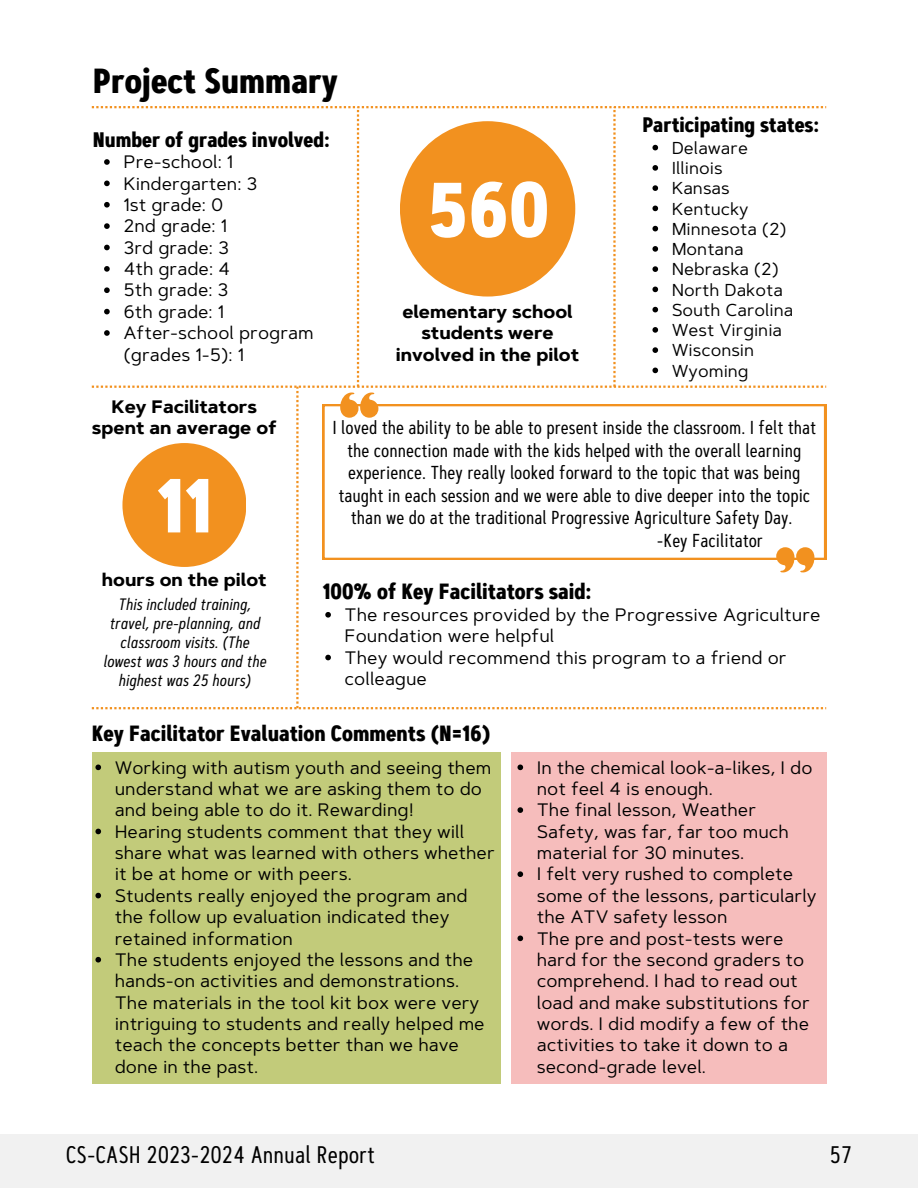
<style>
.page{position:relative;width:918px;height:1188px;background:#fff}
.page>*{position:absolute;margin:0;border:0;box-sizing:border-box;transform-origin:0 0}
.t1{font:700 76.35px "Artegra Sans Cn";color:#fff}
.t2{font:700 34.8px "Artegra Sans Cn";color:#000}
.t3{font:24px "Artegra Sans Cn";color:#000}
.t4{font:700 22.05px "Artegra Sans Cn";color:#000}
.t5{font:700 21px "Artegra Sans Cn";color:#000}
.t6{font:18.75px/22.5px "Artegra Sans Cn";color:#000;text-align:center}
.t7{font:18px/21.3px "Artegra Sans";color:#000}
.t8{font:700 18px/21.3px "Artegra Sans";color:#000;text-align:center}
.t9{font:17.25px "Artegra Sans";color:#000}
.t10{font:16.5px/19.2px "Artegra Sans Cn Regular It";color:#000;text-align:center}
</style>
<div class="page">
<div style="left:92px;top:752px;width:409px;height:332px;background:#c2cb7a"></div>
<div style="left:511px;top:752px;width:315px;height:331px;background:#f6bdbc"></div>
<svg style="left:95px;top:765px;width:6px;height:5px"></svg>
<svg style="left:95px;top:829px;width:6px;height:5px"></svg>
<svg style="left:95px;top:893px;width:6px;height:5px"></svg>
<svg style="left:95px;top:957px;width:6px;height:6px"></svg>
<svg style="left:517px;top:765px;width:6px;height:5px"></svg>
<svg style="left:517px;top:807px;width:6px;height:6px"></svg>
<svg style="left:517px;top:871px;width:6px;height:6px"></svg>
<svg style="left:517px;top:936px;width:6px;height:5px"></svg>
<svg style="left:92px;top:106px;width:734px;height:603px"></svg>
<div style="left:0;top:1134px;width:918px;height:54px;background:#f1f1f1"></div>
<p class="t2" style="left:93px;top:59px;width:247px">Project Summary</p>
<p class="t5" style="left:93px;top:126px;width:239px">Number of grades involved:</p>
<p class="t7" style="left:123px;top:151px;width:111px">Pre-school: 1</p>
<p class="t7" style="left:123px;top:172px;width:136px">Kindergarten: 3</p>
<p class="t7" style="left:123px;top:194px;width:101px">1st grade: 0</p>
<p class="t7" style="left:123px;top:215px;width:105px">2nd grade: 1</p>
<p class="t7" style="left:123px;top:237px;width:107px">3rd grade: 3</p>
<p class="t7" style="left:123px;top:258px;width:108px">4th grade: 4</p>
<h1 class="t7" style="left:123px;top:279px;width:107px">5th grade: 3</h1>
<h6 class="t7" style="left:123px;top:301px;width:102px">6th grade: 1</h6>
<h5 class="t7" style="left:123px;top:322px;width:192px">After-school program (grades 1-5): 1</h5>
<h2 class="t1" style="left:426px;top:162px;width:125px">560</h2>
<h5 class="t8" style="left:396px;top:301px;width:185px">elementary school students were involved in the pilot</h5>
<p class="t5" style="left:642px;top:112px;width:178px">Participating states:</p>
<p class="t9" style="left:672px;top:137px;width:78px">Delaware</p>
<p class="t9" style="left:672px;top:157px;width:52px">Illinois</p>
<p class="t9" style="left:672px;top:177px;width:60px">Kansas</p>
<p class="t9" style="left:672px;top:198px;width:78px">Kentucky</p>
<p class="t9" style="left:672px;top:218px;width:117px">Minnesota (2)</p>
<p class="t9" style="left:672px;top:238px;width:74px">Montana</p>
<p class="t9" style="left:672px;top:258px;width:109px">Nebraska (2)</p>
<p class="t9" style="left:672px;top:279px;width:113px">North Dakota</p>
<p class="t9" style="left:672px;top:299px;width:123px">South Carolina</p>
<h6 class="t9" style="left:672px;top:319px;width:112px">West Virginia</h6>
<p class="t9" style="left:672px;top:339px;width:84px">Wisconsin</p>
<h6 class="t9" style="left:672px;top:360px;width:78px">Wyoming</h6>
<p class="t8" style="left:92px;top:396px;width:186px">Key Facilitators spent an average of</p>
<p class="t1" style="left:156px;top:458px;width:57px">11</p>
<p class="t8" style="left:102px;top:569px;width:166px">hours on the pilot</p>
<p class="t10" style="left:103px;top:594px;width:165px">This included training, travel, pre-planning, and classroom visits. (The lowest was 3 hours and the highest was 25 hours)</p>
<p class="t6" style="left:332px;top:416px;width:485px">I loved the ability to be able to present inside the classroom. I felt that the connection made with the kids helped with the overall learning experience. They really looked forward to the topic that was being taught in each session and we were able to dive deeper into the topic than we do at the traditional Progressive Agriculture Safety Day.</p>
<p class="t6" style="left:657px;top:529px;width:108px">-Key Facilitator</p>
<p class="t4" style="left:323px;top:578px;width:271px">100% of Key Facilitators said:</p>
<p class="t7" style="left:345px;top:604px;width:477px">The resources provided by the Progressive Agriculture<br>Foundation were helpful</p>
<p class="t7" style="left:345px;top:647px;width:444px">They would recommend this program to a friend or colleague</p>
<p class="t4" style="left:92px;top:719px;width:400px">Key Facilitator Evaluation Comments (N=16)</p>
<p class="t7" style="left:115px;top:756px;width:378px">Working with autism youth and seeing them understand what we are asking them to do and being able to do it. Rewarding!</p>
<p class="t7" style="left:115px;top:821px;width:382px">Hearing students comment that they will share what was learned with others whether it be at home or with peers.</p>
<p class="t7" style="left:115px;top:885px;width:354px">Students really enjoyed the program and the follow up evaluation indicated they retained information</p>
<h3 class="t7" style="left:115px;top:949px;width:371px">The students enjoyed the lessons and the hands-on activities and demonstrations.<br>The materials in the tool kit box were very intriguing to students and really helped me teach the concepts better than we have done in the past.</h3>
<p class="t7" style="left:537px;top:756px;width:277px">In the chemical look-a-likes, I do not feel 4 is enough.</p>
<p class="t7" style="left:537px;top:799px;width:254px">The final lesson, Weather<br>Safety, was far, far too much material for 30 minutes.</p>
<h3 class="t7" style="left:537px;top:863px;width:281px">I felt very rushed to complete some of the lessons, particularly the ATV safety lesson</h3>
<p class="t7" style="left:537px;top:927px;width:275px">The pre and post-tests were hard for the second graders to comprehend. I had to read out load and make substitutions for words. I did modify a few of the activities to take it down to a second-grade level.</p>
<p class="t3" style="left:66px;top:1139px;width:311px">CS-CASH 2023-2024 Annual Report</p>
<p class="t3" style="left:829px;top:1139px;width:24px">57</p>
</div>
